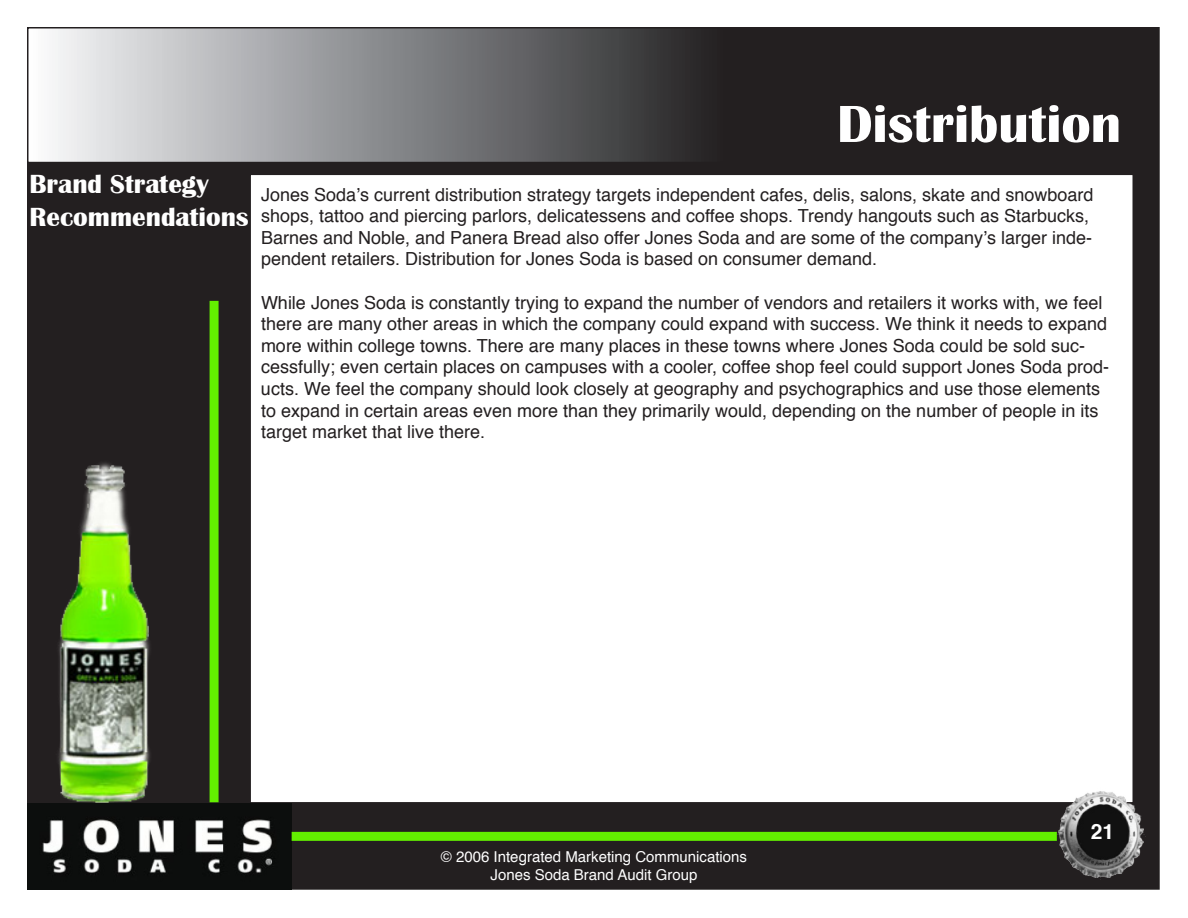
<style>
.page{position:relative;width:1188px;height:918px;background:#fff}
.page>*{position:absolute;margin:0;border:0;box-sizing:border-box;transform-origin:0 0}
.t1{font:700 54px "Britannic";color:#fff}
.t2{font:700 27px/32.4px "Britannic";color:#fff}
.t3{font:700 21px "Helvetica";color:#fff}
.t4{font:18px/21.6px "Helvetica";color:#231f20}
.t5{font:15px/18px "Helvetica";color:#fff;text-align:center}
</style>
<div class="page">
<div style="left:28px;top:28px;width:1131px;height:861px;background:#231f20"></div>
<div style="left:250px;top:174px;width:883px;height:629px;background:#fff"></div>
<img style="left:1058px;top:787px;width:88px;height:91px">
<div style="left:28px;top:28px;width:696px;height:135px;background:linear-gradient(to right,#f7f9fb,#222224)"></div>
<div style="left:27px;top:27px;width:698px;height:136px;border:2px solid #231f20"></div>
<img style="left:27px;top:804px;width:264px;height:85px">
<img style="left:54px;top:462px;width:99px;height:342px">
<div style="left:210px;top:301px;width:9px;height:501px;background:#63ef00"></div>
<div style="left:292px;top:832px;width:765px;height:9px;background:#63ef00"></div>
<h2 class="t2" style="left:30px;top:168px;width:221px">Brand Strategy<br>Recommendations</h2>
<h1 class="t1" style="left:837px;top:94px;width:286px">Distribution</h1>
<p class="t4" style="left:261px;top:183px;width:834px">Jones Soda’s current distribution strategy targets independent cafes, delis, salons, skate and snowboard shops, tattoo and piercing parlors, delicatessens and coffee shops. Trendy hangouts such as Starbucks, Barnes and Noble, and Panera Bread also offer Jones Soda and are some of the company’s larger inde&shy;pendent retailers. Distribution for Jones Soda is based on consumer demand.</p>
<p class="t4" style="left:261px;top:291px;width:850px">While Jones Soda is constantly trying to expand the number of vendors and retailers it works with, we feel there are many other areas in which the company could expand with success. We think it needs to expand more within college towns. There are many places in these towns where Jones Soda could be sold suc&shy;cessfully; even certain places on campuses with a cooler, coffee shop feel could support Jones Soda prod&shy;ucts. We feel the company should look closely at geography and psychographics and use those elements to expand in certain areas even more than they primarily would, depending on the number of people in its target market that live there.</p>
<p class="t5" style="left:441px;top:848px;width:308px">© 2006 Integrated Marketing Communications<br>Jones Soda Brand Audit Group</p>
<p class="t3" style="left:1091px;top:813px;width:25px">21</p>
</div>
